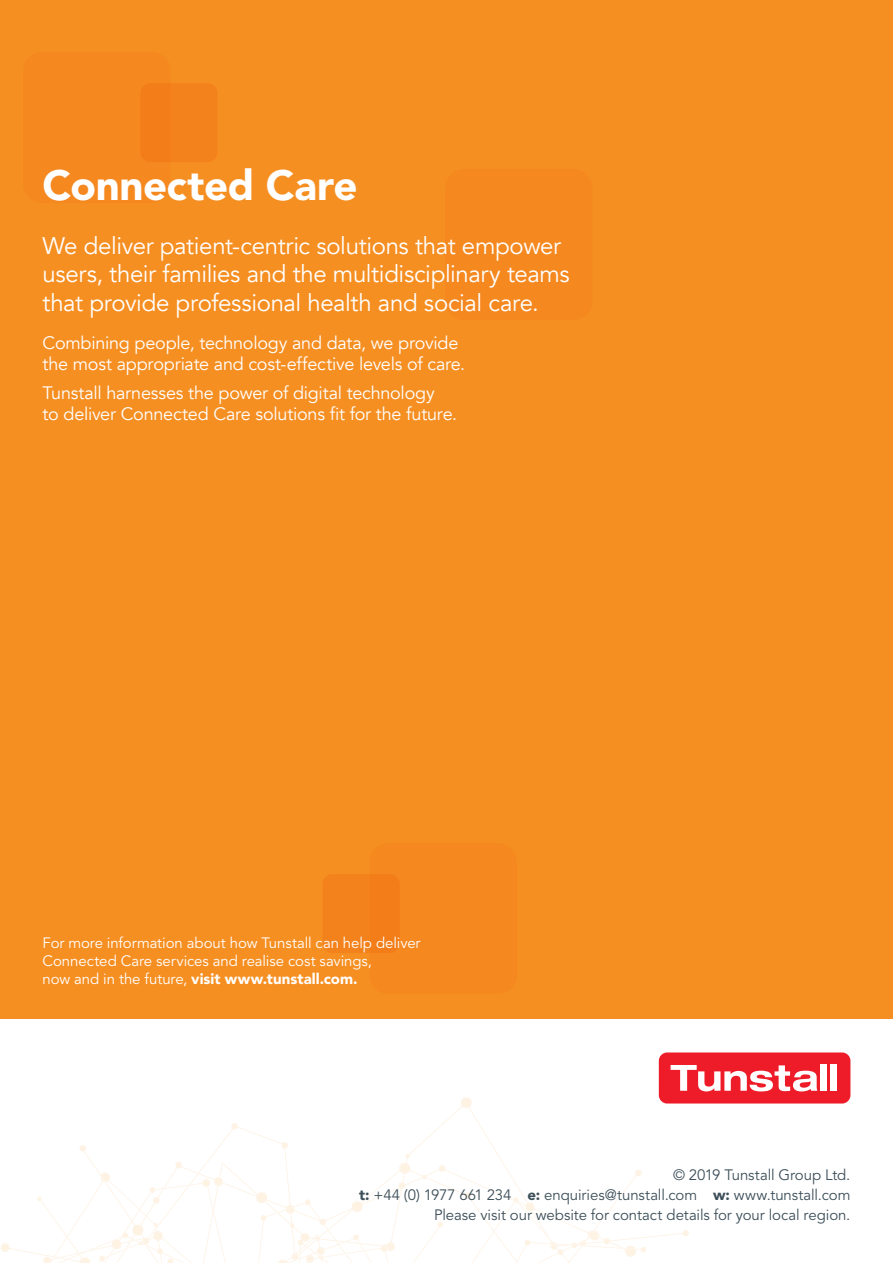
<style>
.page{position:relative;width:893px;height:1263px;background:#fff}
.page>*{position:absolute;margin:0;border:0;box-sizing:border-box;transform-origin:0 0}
.H2__white_bold{font:900 42px "Avenir LT Std";letter-spacing:-.01em;color:#fff}
.Intro{font:24px/28.5px "Avenir";letter-spacing:-.015em;color:#fff}
.Body{font:18px/21px "Avenir";letter-spacing:-.015em;color:#fff}
.Body_small{font:15px "Avenir LT Std";letter-spacing:-.005em;color:#3d4f59}
.Body_small-2{font:15px/18px "Avenir LT Std";letter-spacing:-.005em;color:#fff}
.s1{font-weight:900}
</style>
<div class="page">
<div style="left:0;top:0;width:893px;height:1018px;background:#f68f22"></div>
<svg style="left:3px;top:1097px;width:686px;height:157px"></svg>
<svg style="left:487px;top:1184px;width:149px;height:79px"></svg>
<svg style="left:572px;top:1243px;width:4px;height:4px"></svg>
<svg style="left:514px;top:1198px;width:4px;height:4px"></svg>
<svg style="left:461px;top:1098px;width:10px;height:9px"></svg>
<svg style="left:626px;top:1247px;width:9px;height:8px"></svg>
<svg style="left:232px;top:1124px;width:5px;height:4px"></svg>
<svg style="left:551px;top:1243px;width:12px;height:11px"></svg>
<svg style="left:636px;top:1171px;width:5px;height:4px"></svg>
<svg style="left:282px;top:1143px;width:5px;height:4px"></svg>
<svg style="left:1px;top:1244px;width:8px;height:7px"></svg>
<svg style="left:526px;top:1203px;width:7px;height:7px"></svg>
<svg style="left:582px;top:1232px;width:16px;height:13px"></svg>
<svg style="left:605px;top:1239px;width:4px;height:4px"></svg>
<svg style="left:684px;top:1231px;width:4px;height:4px"></svg>
<svg style="left:80px;top:1146px;width:5px;height:4px"></svg>
<svg style="left:38px;top:1163px;width:449px;height:100px"></svg>
<div style="left:23px;top:52px;width:148px;height:151px;background:#f5881f;border-radius:19px"></div>
<div style="left:140px;top:83px;width:77px;height:79px;background:#f4821c;border-radius:10px"></div>
<div style="left:369px;top:843px;width:148px;height:151px;background:#f5881f;border-radius:19px"></div>
<div style="left:323px;top:874px;width:77px;height:79px;background:#f4821c;border-radius:10px"></div>
<div style="left:445px;top:169px;width:147px;height:151px;background:#f5881f;border-radius:19px"></div>
<div style="left:659px;top:1052px;width:191px;height:51px;background:#ee1c28;border-radius:8px"></div>
<svg style="left:671px;top:1065px;width:146px;height:26px"></svg>
<div style="left:820px;top:1064px;width:7px;height:27px;background:#fff"></div>
<div style="left:831px;top:1064px;width:6px;height:27px;background:#fff"></div>
<p class="H2__white_bold" style="left:43px;top:160px;width:317px">Connected Care</p>
<p class="Intro" style="left:43px;top:232px;width:529px">We deliver patient-centric solutions that empower users, their families and the multidisciplinary teams that provide professional health and social care.</p>
<p class="Body" style="left:43px;top:332px;width:424px">Combining people, technology and data, we provide the most appropriate and cost-effective levels of care.</p>
<p class="Body" style="left:43px;top:383px;width:416px">Tunstall harnesses the power of digital technology<br>to deliver Connected Care solutions fit for the future.</p>
<p class="Body_small-2" style="left:43px;top:935px;width:380px">For more information about how Tunstall can help deliver<br>Connected Care services and realise cost savings,<br>now and in the future, <span class="s1">visit www.tunstall.com.</span></p>
<p class="Body_small" style="left:673px;top:1166px;width:179px">© 2019 Tunstall Group Ltd.</p>
<p class="Body_small" style="left:359px;top:1186px;width:493px"><span class="s1">t:</span> +44 (0) 1977 661 234 <span class="s1">e:</span> enquiries@tunstall.com <span class="s1">w:</span> www.tunstall.com</p>
<p class="Body_small" style="left:434px;top:1207px;width:418px">Please visit our website for contact details for your local region.</p>
</div>
